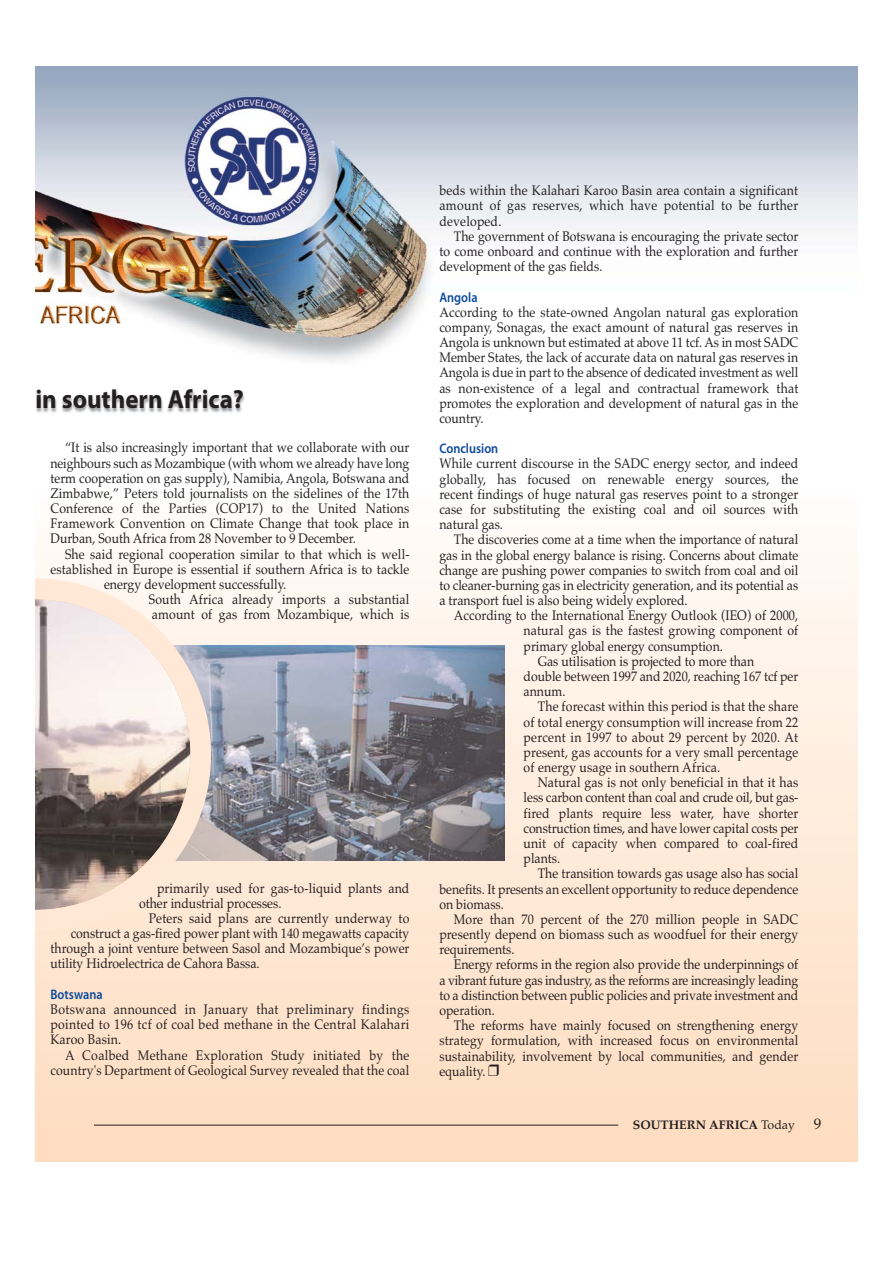
<style>
.page{position:relative;width:893px;height:1263px;background:#fff}
.page>*{position:absolute;margin:0;border:0;box-sizing:border-box;transform-origin:0 0}
.t1{font:700 26.25px "Myriad Pro";color:#231f20;scale:.95 1}
.t2{font:13.8px/15.1px "Palatino";letter-spacing:.01em;color:#231f20;scale:.89 1}
.t3{font:13.8px "Palatino";letter-spacing:-.01em;color:#231f20;scale:.89 1}
.t4{font:600 13.8px "Myriad Pro";color:#0c499c;scale:.89 1}
.t5{font:700 12.45px "Palatino";color:#231f20}
.s1{font-family:"Myriad Pro";font-weight:600;color:#0c499c}
.s2{font-weight:400}
.s3{font-weight:400;font-size:15.15px}
</style>
<div class="page">
<div style="left:35px;top:487px;width:822px;height:675px;background:linear-gradient(to bottom,#fffcfa,#fedcbf)"></div>
<div style="left:35px;top:67px;width:822px;height:421px;background:#fff"></div>
<img style="left:35px;top:67px;width:822px;height:295px">
<img style="left:36px;top:390px;width:209px;height:23px">
<hr style="left:94px;top:1125px;width:524px;height:1px;background:#231f20">
<img style="left:211px;top:645px;width:293px;height:215px">
<svg style="left:35px;top:579px;width:176px;height:352px"></svg>
<svg style="left:488px;top:1064px;width:11px;height:12px"></svg>
<p class="t1" style="left:35px;top:388px;width:221px">in southern Africa?</p>
<p class="t2" style="left:65px;top:442px;width:388px">“It is also increasingly important that we collaborate with our</p>
<p class="t3" style="left:50px;top:457px;width:405px">neighbours such as Mozambique (with whom we already have long</p>
<p class="t2" style="left:50px;top:472px;width:405px">term cooperation on gas supply), Namibia, Angola, Botswana and</p>
<p class="t2" style="left:50px;top:487px;width:405px">Zimbabwe,” Peters told journalists on the sidelines of the 17th</p>
<p class="t2" style="left:50px;top:502px;width:405px">Conference of the Parties (COP17) to the United Nations</p>
<p class="t2" style="left:50px;top:518px;width:405px">Framework Convention on Climate Change that took place in</p>
<p class="t2" style="left:50px;top:533px;width:344px">Durban, South Africa from 28 November to 9 December.</p>
<p class="t2" style="left:65px;top:548px;width:388px">She said regional cooperation similar to that which is well-</p>
<p class="t2" style="left:50px;top:563px;width:405px">established in Europe is essential if southern Africa is to tackle</p>
<p class="t2" style="left:104px;top:578px;width:206px">energy development successfully.</p>
<p class="t2" style="left:149px;top:593px;width:294px">South Africa already imports a substantial</p>
<p class="t2" style="left:152px;top:609px;width:291px">amount of gas from Mozambique, which is</p>
<p class="t2" style="left:157px;top:882px;width:285px">primarily used for gas-to-liquid plants and</p>
<p class="t2" style="left:139px;top:897px;width:161px">other industrial processes.</p>
<p class="t2" style="left:149px;top:912px;width:294px">Peters said plans are currently underway to</p>
<p class="t2" style="left:71px;top:927px;width:382px">construct a gas-fired power plant with 140 megawatts capacity</p>
<p class="t2" style="left:50px;top:943px;width:405px">through a joint venture between Sasol and Mozambique’s power</p>
<p class="t2" style="left:50px;top:958px;width:236px">utility Hidroelectrica de Cahora Bassa.</p>
<p class="t4" style="left:51px;top:988px;width:60px">Botswana</p>
<p class="t2" style="left:51px;top:1003px;width:405px">Botswana announced in January that preliminary findings</p>
<p class="t2" style="left:50px;top:1018px;width:405px">pointed to 196 tcf of coal bed methane in the Central Kalahari</p>
<p class="t2" style="left:50px;top:1034px;width:81px">Karoo Basin.</p>
<p class="t2" style="left:65px;top:1049px;width:388px">A Coalbed Methane Exploration Study initiated by the</p>
<p class="t2" style="left:50px;top:1064px;width:405px">country's Department of Geological Survey revealed that the coal</p>
<p class="t2" style="left:439px;top:185px;width:405px">beds within the Kalahari Karoo Basin area contain a significant</p>
<p class="t2" style="left:439px;top:200px;width:405px">amount of gas reserves, which have potential to be further</p>
<p class="t2" style="left:439px;top:215px;width:71px">developed.</p>
<p class="t2" style="left:454px;top:230px;width:388px">The government of Botswana is encouraging the private sector</p>
<p class="t2" style="left:439px;top:245px;width:405px">to come onboard and continue with the exploration and further</p>
<p class="t2" style="left:439px;top:260px;width:185px">development of the gas fields.</p>
<p class="t2" style="left:439px;top:291px;width:405px"><span class="s1">Angola<br></span>According to the state-owned Angolan natural gas exploration company, Sonagas, the exact amount of natural gas reserves in Angola is unknown but estimated at above 11 tcf. As in most SADC Member States, the lack of accurate data on natural gas reserves in Angola is due in part to the absence of dedicated investment as well as non-existence of a legal and contractual framework that promotes the exploration and development of natural gas in the country.</p>
<p class="t4" style="left:439px;top:443px;width:68px">Conclusion</p>
<p class="t2" style="left:439px;top:458px;width:405px">While current discourse in the SADC energy sector, and indeed</p>
<p class="t2" style="left:439px;top:473px;width:405px">globally, has focused on renewable energy sources, the</p>
<p class="t2" style="left:439px;top:488px;width:405px">recent findings of huge natural gas reserves point to a stronger</p>
<p class="t2" style="left:439px;top:503px;width:405px">case for substituting the existing coal and oil sources with</p>
<p class="t2" style="left:439px;top:519px;width:73px">natural gas.</p>
<p class="t2" style="left:454px;top:534px;width:388px">The discoveries come at a time when the importance of natural</p>
<p class="t2" style="left:439px;top:549px;width:405px">gas in the global energy balance is rising. Concerns about climate</p>
<p class="t2" style="left:439px;top:564px;width:405px">change are pushing power companies to switch from coal and oil</p>
<p class="t2" style="left:439px;top:579px;width:405px">to cleaner-burning gas in electricity generation, and its potential as</p>
<p class="t2" style="left:439px;top:594px;width:280px">a transport fuel is also being widely explored.</p>
<p class="t2" style="left:454px;top:610px;width:388px">According to the International Energy Outlook (IEO) of 2000,</p>
<p class="t2" style="left:523px;top:625px;width:310px">natural gas is the fastest growing component of</p>
<p class="t2" style="left:523px;top:640px;width:225px">primary global energy consumption.</p>
<p class="t2" style="left:537px;top:655px;width:245px">Gas utilisation is projected to more than</p>
<p class="t2" style="left:523px;top:670px;width:310px">double between 1997 and 2020, reaching 167 tcf per</p>
<p class="t2" style="left:523px;top:685px;width:48px">annum.</p>
<p class="t2" style="left:537px;top:701px;width:294px">The forecast within this period is that the share</p>
<p class="t2" style="left:523px;top:716px;width:310px">of total energy consumption will increase from 22</p>
<p class="t2" style="left:523px;top:731px;width:310px">percent in 1997 to about 29 percent by 2020. At</p>
<p class="t2" style="left:523px;top:746px;width:310px">present, gas accounts for a very small percentage</p>
<p class="t2" style="left:523px;top:761px;width:222px">of energy usage in southern Africa.</p>
<p class="t2" style="left:537px;top:777px;width:294px">Natural gas is not only beneficial in that it has</p>
<p class="t2" style="left:523px;top:792px;width:310px">less carbon content than coal and crude oil, but gas-</p>
<p class="t2" style="left:523px;top:807px;width:310px">fired plants require less water, have shorter</p>
<p class="t2" style="left:523px;top:822px;width:310px">construction times, and have lower capital costs per</p>
<p class="t2" style="left:523px;top:837px;width:310px">unit of capacity when compared to coal-fired</p>
<p class="t2" style="left:523px;top:852px;width:43px">plants.</p>
<p class="t2" style="left:537px;top:868px;width:294px">The transition towards gas usage also has social</p>
<p class="t2" style="left:439px;top:883px;width:405px">benefits. It presents an excellent opportunity to reduce dependence</p>
<p class="t2" style="left:439px;top:898px;width:74px">on biomass.</p>
<p class="t2" style="left:454px;top:913px;width:388px">More than 70 percent of the 270 million people in SADC</p>
<p class="t2" style="left:439px;top:928px;width:405px">presently depend on biomass such as woodfuel for their energy</p>
<p class="t2" style="left:439px;top:944px;width:86px">requirements.</p>
<p class="t2" style="left:454px;top:959px;width:388px">Energy reforms in the region also provide the underpinnings of</p>
<p class="t3" style="left:439px;top:974px;width:405px">a vibrant future gas industry, as the reforms are increasingly leading</p>
<p class="t2" style="left:439px;top:989px;width:405px">to a distinction between public policies and private investment and</p>
<p class="t2" style="left:439px;top:1004px;width:64px">operation.</p>
<p class="t2" style="left:454px;top:1019px;width:388px">The reforms have mainly focused on strengthening energy</p>
<p class="t2" style="left:439px;top:1035px;width:405px">strategy formulation, with increased focus on environmental</p>
<p class="t2" style="left:439px;top:1050px;width:405px">sustainability, involvement by local communities, and gender</p>
<p class="t2" style="left:439px;top:1065px;width:53px">equality.</p>
<p class="t5" style="left:633px;top:1120px;width:190px">SOUTHERN AFRICA <span class="s2">Today</span> <span class="s3">9</span></p>
</div>
